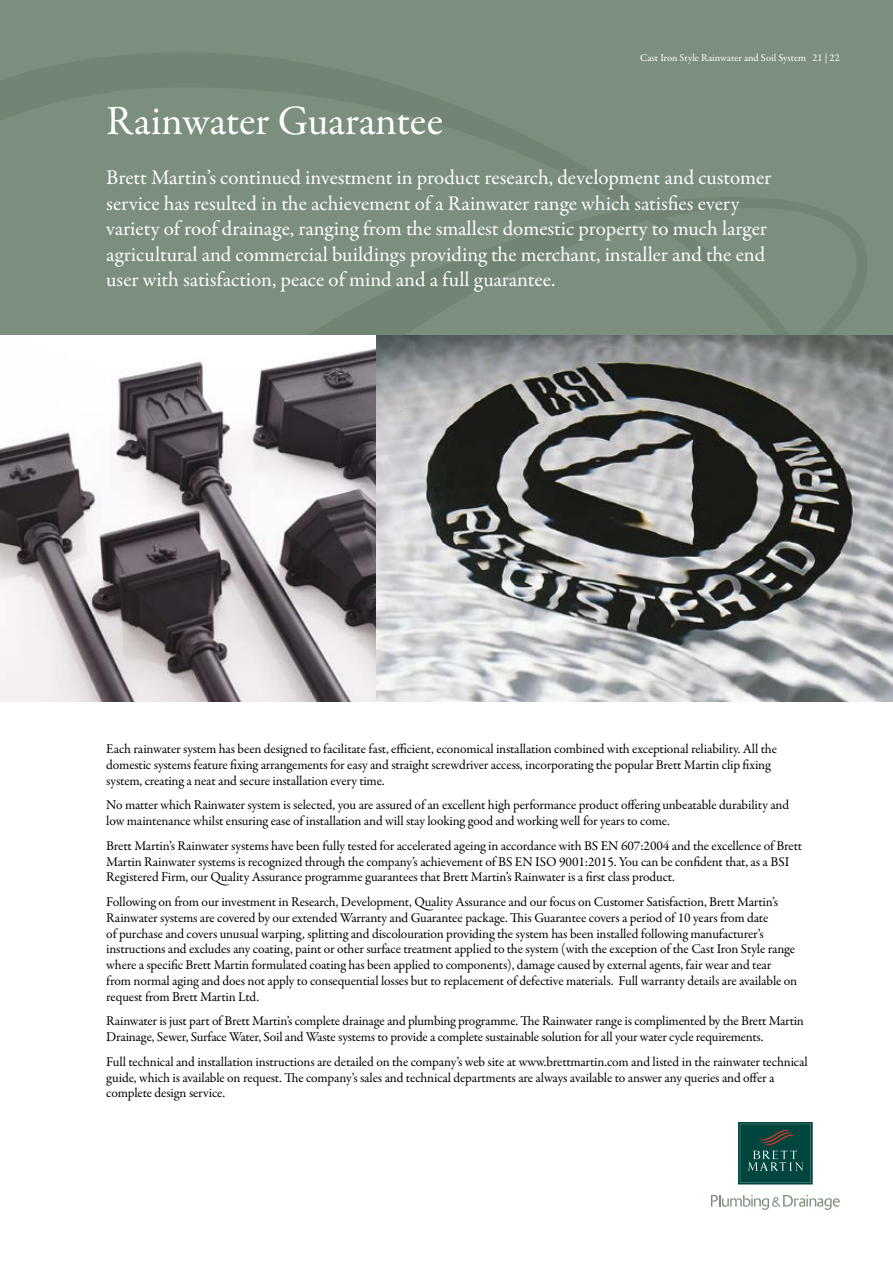
<style>
.page{position:relative;width:893px;height:1263px;background:#fff}
.page>*{position:absolute;margin:0;border:0;box-sizing:border-box;transform-origin:0 0}
.t1{font:42px "Garamond Premr Pro";letter-spacing:-.005em;color:#fff}
.t2{font:21px/25.5px "Garamond Premr Pro";letter-spacing:-.005em;color:#fff}
.t3{font:13.5px/15.8px "Garamond Premr Pro";letter-spacing:-.015em;color:#000}
.t4{font:10.5px "Garamond Premr Pro";letter-spacing:-.005em;color:#fff}
</style>
<div class="page">
<div style="left:0;top:0;width:893px;height:693px;background:#7c8f7e"></div>
<img style="left:376px;top:336px;width:517px;height:366px">
<img style="left:0;top:336px;width:376px;height:366px">
<svg style="left:738px;top:1122px;width:75px;height:62px;background:#134f49"></svg>
<svg style="left:711px;top:1195px;width:129px;height:15px"></svg>
<h1 class="t1" style="left:106px;top:96px;width:339px">Rainwater Guarantee</h1>
<p class="t4" style="left:640px;top:51px;width:201px">Cast Iron Style Rainwater and Soil System 21 | 22</p>
<p class="t2" style="left:106px;top:165px;width:667px">Brett Martin’s continued investment in product research, development and customer service has resulted in the achievement of a Rainwater range which satisfies every variety of roof drainage, ranging from the smallest domestic property to much larger agricultural and commercial buildings providing the merchant, installer and the end user with satisfaction, peace of mind and a full guarantee.</p>
<p class="t3" style="left:106px;top:741px;width:672px">Each rainwater system has been designed to facilitate fast, efficient, economical installation combined with exceptional reliability. All the domestic systems feature fixing arrangements for easy and straight screwdriver access, incorporating the popular Brett Martin clip fixing system, creating a neat and secure installation every time.</p>
<p class="t3" style="left:106px;top:797px;width:684px">No matter which Rainwater system is selected, you are assured of an excellent high performance product offering unbeatable durability and low maintenance whilst ensuring ease of installation and will stay looking good and working well for years to come.</p>
<p class="t3" style="left:106px;top:838px;width:697px">Brett Martin’s Rainwater systems have been fully tested for accelerated ageing in accordance with BS EN 607:2004 and the excellence of Brett<br>Martin Rainwater systems is recognized through the company’s achievement of BS EN ISO 9001:2015. You can be confident that, as a BSI<br>Registered Firm, our Quality Assurance programme guarantees that Brett Martin’s Rainwater is a first class product.</p>
<p class="t3" style="left:106px;top:894px;width:692px">Following on from our investment in Research, Development, Quality Assurance and our focus on Customer Satisfaction, Brett Martin’s Rainwater systems are covered by our extended Warranty and Guarantee package. This Guarantee covers a period of 10 years from date<br>of purchase and covers unusual warping, splitting and discolouration providing the system has been installed following manufacturer’s instructions and excludes any coating, paint or other surface treatment applied to the system (with the exception of the Cast Iron Style range where a specific Brett Martin formulated coating has been applied to components), damage caused by external agents, fair wear and tear from normal aging and does not apply to consequential losses but to replacement of defective materials. Full warranty details are available on request from Brett Martin Ltd.</p>
<p class="t3" style="left:106px;top:1013px;width:699px">Rainwater is just part of Brett Martin’s complete drainage and plumbing programme. The Rainwater range is complimented by the Brett Martin<br>Drainage, Sewer, Surface Water, Soil and Waste systems to provide a complete sustainable solution for all your water cycle requirements.</p>
<p class="t3" style="left:106px;top:1054px;width:703px">Full technical and installation instructions are detailed on the company’s web site at www.brettmartin.com and listed in the rainwater technical guide, which is available on request. The company’s sales and technical departments are always available to answer any queries and offer a complete design service.</p>
</div>
